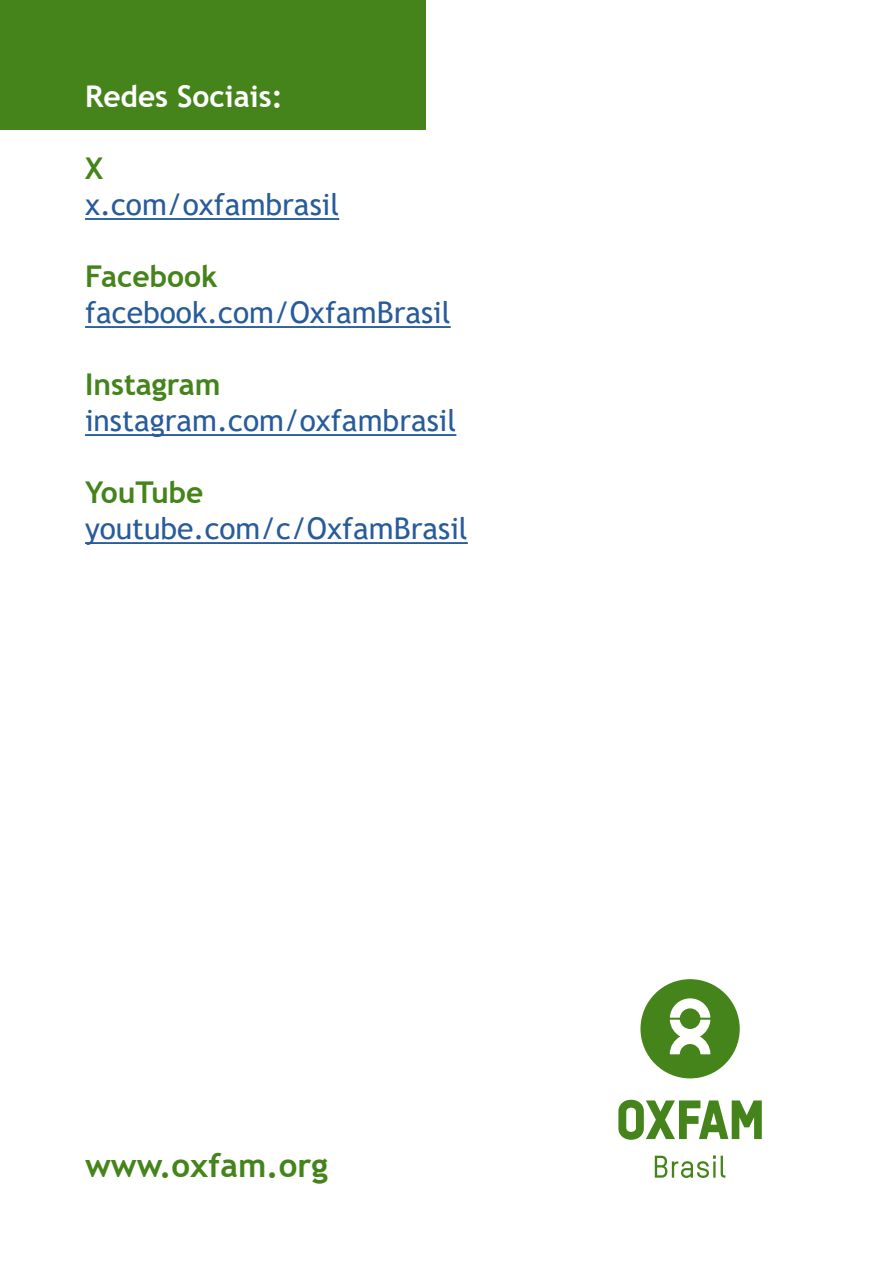
<style>
.page{position:relative;width:893px;height:1263px;background:#fff}
.page>*{position:absolute;margin:0;border:0;box-sizing:border-box;transform-origin:0 0}
.t1{font:700 33px "Trebuchet MS";color:#44841a}
.t2{font:30px "Trebuchet MS";color:#275b9b}
.t3{font:700 30px "Trebuchet MS";color:#44841a}
.t4{font:700 30px "Trebuchet MS";color:#fff}
</style>
<div class="page">
<div style="left:0;top:0;width:425px;height:130px;background:#44841a"></div>
<hr style="left:85px;top:218px;width:254px;height:2px;background:#275b9b">
<hr style="left:85px;top:326px;width:366px;height:2px;background:#275b9b">
<hr style="left:85px;top:434px;width:371px;height:2px;background:#275b9b">
<hr style="left:85px;top:542px;width:383px;height:2px;background:#275b9b">
<svg style="left:640px;top:979px;width:100px;height:99px"></svg>
<svg style="left:618px;top:1100px;width:144px;height:40px"></svg>
<svg style="left:655px;top:1155px;width:70px;height:23px"></svg>
<p class="t4" style="left:85px;top:78px;width:199px">Redes Sociais:</p>
<p class="t3" style="left:85px;top:150px;width:20px">X</p>
<p class="t2" style="left:85px;top:186px;width:256px">x.com/oxfambrasil</p>
<p class="t3" style="left:85px;top:258px;width:134px">Facebook</p>
<p class="t2" style="left:85px;top:294px;width:367px">facebook.com/OxfamBrasil</p>
<p class="t3" style="left:85px;top:366px;width:137px">Instagram</p>
<p class="t2" style="left:85px;top:402px;width:373px">instagram.com/oxfambrasil</p>
<p class="t3" style="left:85px;top:474px;width:120px">YouTube</p>
<p class="t2" style="left:85px;top:510px;width:384px">youtube.com/c/OxfamBrasil</p>
<p class="t1" style="left:85px;top:1144px;width:244px">www.oxfam.org</p>
</div>
